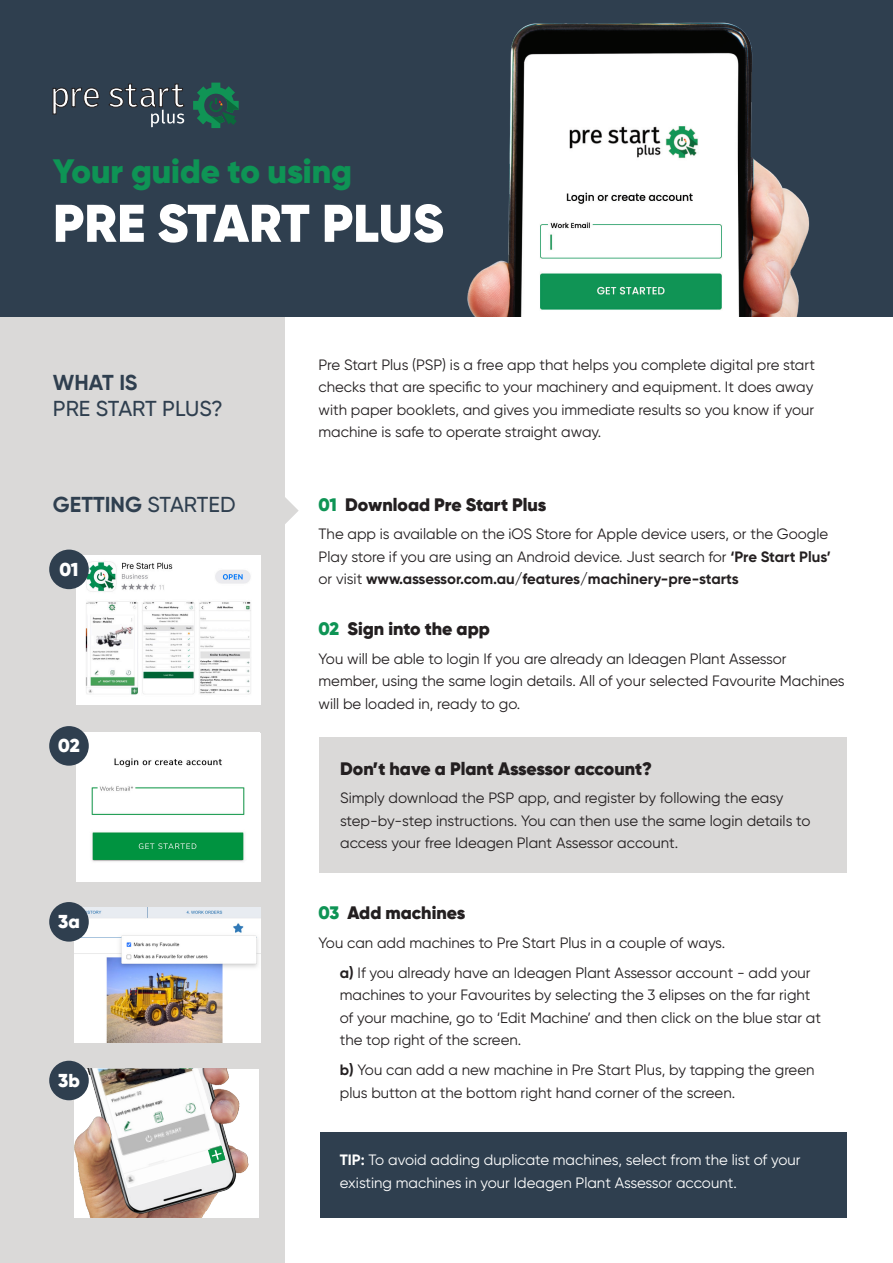
<style>
.page{position:relative;width:893px;height:1263px;background:#fff}
.page>*{position:absolute;margin:0;border:0;box-sizing:border-box;transform-origin:0 0}
.t1{font:900 52.95px "Gilroy";color:#fff}
.t2{font:900 33.6px "Gilroy";color:#0e9455}
.t3{font:700 21.6px "Gilroy";color:#2f3f4f}
.t4{font:500 21.6px "Gilroy";color:#2f3f4f}
.t5{font:900 18.6px "Gilroy";letter-spacing:-.01em;color:#fff}
.t6{font:900 18px "Gilroy";color:#231f20}
.t7{font:15px/22.5px "Gilroy";color:#231f20}
.t8{font:15px/22.5px "Gilroy";color:#fff}
.s1{font-weight:500}
.s2{color:#0e9455}
.s3{font-weight:700}
</style>
<div class="page">
<div style="left:0;top:278px;width:284px;height:985px;background:#dad9d8"></div>
<svg style="left:284px;top:479px;width:15px;height:63px"></svg>
<div style="left:0;top:0;width:893px;height:317px;background:#2f3f4f"></div>
<img style="left:467px;top:22px;width:343px;height:295px">
<div style="left:319px;top:738px;width:527px;height:135px;background:#dad9d8"></div>
<div style="left:320px;top:1132px;width:526px;height:85px;background:#2f3f4f"></div>
<img style="left:76px;top:556px;width:184px;height:148px">
<div style="left:49px;top:550px;width:40px;height:39px;background:#2f3f4f;border-radius:50%"></div>
<img style="left:75px;top:907px;width:185px;height:136px">
<img style="left:76px;top:733px;width:183px;height:148px">
<img style="left:75px;top:1069px;width:184px;height:148px">
<div style="left:49px;top:902px;width:40px;height:40px;background:#2f3f4f;border-radius:50%"></div>
<div style="left:49px;top:726px;width:40px;height:40px;background:#2f3f4f;border-radius:50%"></div>
<div style="left:49px;top:1061px;width:40px;height:39px;background:#2f3f4f;border-radius:50%"></div>
<img style="left:93px;top:1069px;width:132px;height:119px">
<svg style="left:53px;top:88px;width:46px;height:26px"></svg>
<svg style="left:109px;top:84px;width:75px;height:43px"></svg>
<svg style="left:193px;top:83px;width:46px;height:45px"></svg>
<p class="t2" style="left:53px;top:149px;width:301px">Your guide to using</p>
<p class="t1" style="left:53px;top:190px;width:392px">PRE START PLUS</p>
<p class="t3" style="left:53px;top:369px;width:86px">WHAT IS</p>
<p class="t4" style="left:53px;top:396px;width:171px">PRE START PLUS?</p>
<p class="t3" style="left:53px;top:491px;width:184px">GETTING <span class="s1">STARTED</span></p>
<p class="t5" style="left:59px;top:557px;width:21px">01</p>
<p class="t5" style="left:58px;top:734px;width:23px">02</p>
<p class="t5" style="left:58px;top:910px;width:23px">3a</p>
<p class="t5" style="left:58px;top:1068px;width:23px">3b</p>
<p class="t7" style="left:319px;top:353px;width:498px;text-align:justify">Pre Start Plus (PSP) is a free app that helps you complete digital pre start checks that are specific to your machinery and equipment. It does away with paper booklets, and gives you immediate results so you know if your machine is safe to operate straight away.</p>
<p class="t6" style="left:319px;top:493px;width:229px"><span class="s2">01</span> Download Pre Start Plus</p>
<p class="t7" style="left:319px;top:523px;width:514px">The app is available on the iOS Store for Apple device users, or the Google<br>Play store if you are using an Android device. Just search for <span class="s3">‘Pre Start Plus’ </span>or visit <span class="s3">www.assessor.com.au/features/machinery-pre-starts</span></p>
<p class="t6" style="left:319px;top:618px;width:173px"><span class="s2">02</span> Sign into the app</p>
<p class="t7" style="left:319px;top:647px;width:528px">You will be able to login If you are already an Ideagen Plant Assessor member, using the same login details. All of your selected Favourite Machines will be loaded in, ready to go.</p>
<p class="t6" style="left:340px;top:757px;width:313px">Don’t have a Plant Assessor account?</p>
<p class="t7" style="left:340px;top:786px;width:472px">Simply download the PSP app, and register by following the easy step-by-step instructions. You can then use the same login details to access your free Ideagen Plant Assessor account.</p>
<p class="t6" style="left:319px;top:902px;width:148px"><span class="s2">03</span> Add machines</p>
<p class="t7" style="left:319px;top:931px;width:408px">You can add machines to Pre Start Plus in a couple of ways.</p>
<p class="t7" style="left:340px;top:961px;width:483px"><span class="s3">a)</span> If you already have an Ideagen Plant Assessor account - add your machines to your Favourites by selecting the 3 elipses on the far right of your machine, go to ‘Edit Machine’ and then click on the blue star at the top right of the screen.</p>
<p class="t7" style="left:340px;top:1059px;width:476px"><span class="s3">b)</span> You can add a new machine in Pre Start Plus, by tapping the green plus button at the bottom right hand corner of the screen.</p>
<p class="t8" style="left:340px;top:1149px;width:462px"><span class="s3">TIP:</span> To avoid adding duplicate machines, select from the list of your existing machines in your Ideagen Plant Assessor account.</p>
</div>
